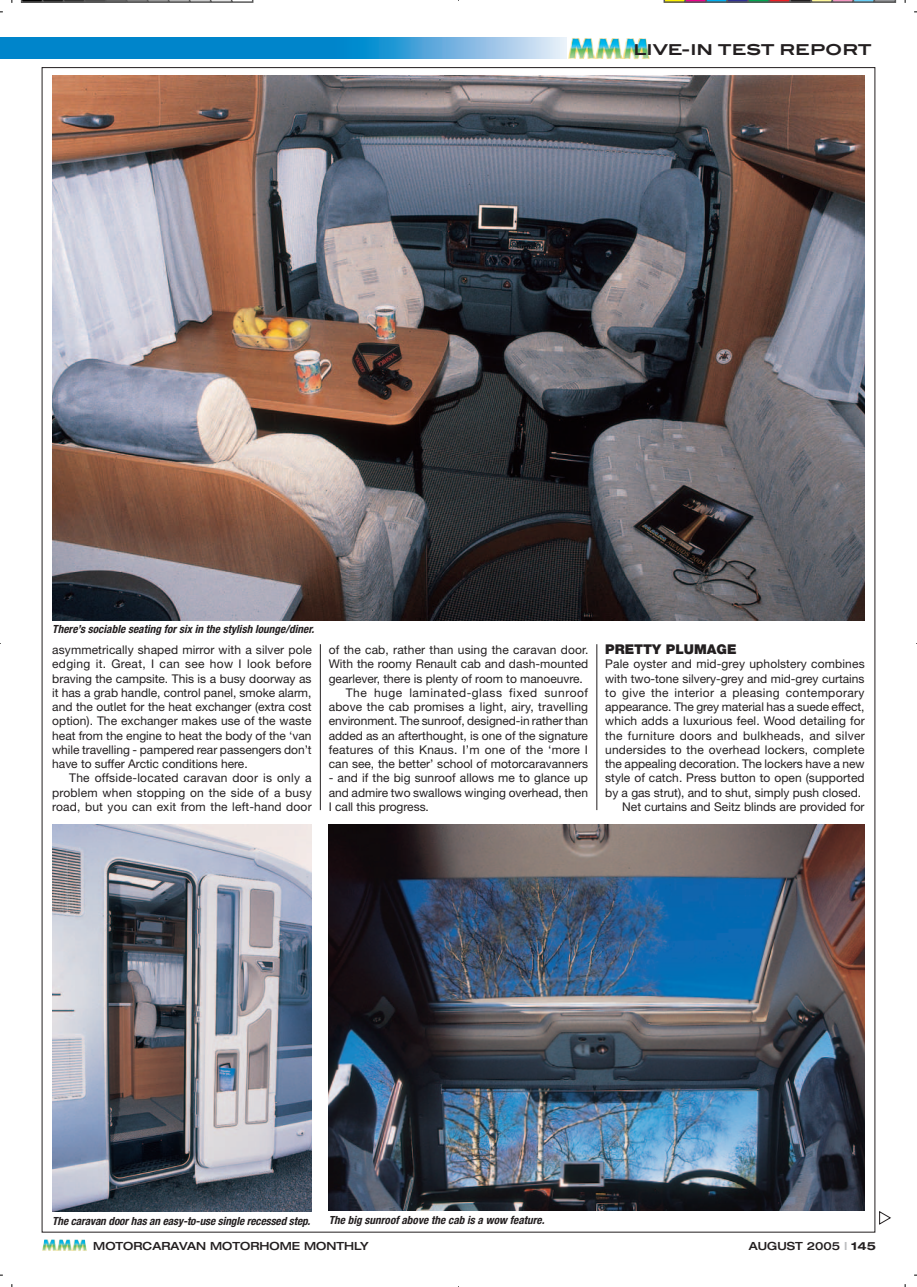
<style>
.page{position:relative;width:917px;height:1287px;background:#fff}
.page>*{position:absolute;margin:0;border:0;box-sizing:border-box;transform-origin:0 0}
.t1{font:700 15px "Blair ITC";letter-spacing:-.005em;color:#231f20}
.t2{font:900 13.5px "Helvetica Neue";color:#231f20}
.t3{font:12px/14.2px "Helvetica Neue";color:#231f20;text-align:justify}
.t4{font:12px "Helvetica Neue";letter-spacing:.02em;color:#231f20}
.t5{font:12px "Helvetica Neue";letter-spacing:.045em;color:#231f20}
.t6{font:italic 700 condensed 11.25px "Helvetica Neue";color:#231f20}
.t7{font:500 expanded 11.25px "Helvetica Neue";color:#231f20}
.s1{color:#bcbdc0}
.s2{font-weight:700}
</style>
<div class="page">
<div style="left:0;top:37px;width:363px;height:22px;background:#0085cb"></div>
<hr style="left:320px;top:644px;width:1px;height:166px;background:#231f20">
<hr style="left:596px;top:644px;width:1px;height:166px;background:#231f20">
<div style="left:333px;top:37px;width:233px;height:22px;background:linear-gradient(to right,#007dc9,#eeeaf7)"></div>
<img style="left:42px;top:1239px;width:45px;height:12px">
<img style="left:568px;top:38px;width:81px;height:21px">
<svg style="left:879px;top:1211px;width:11px;height:13px"></svg>
<img style="left:52px;top:824px;width:260px;height:387px">
<img style="left:329px;top:824px;width:535px;height:386px">
<img style="left:52px;top:76px;width:812px;height:544px">
<svg style="left:21px;top:0;width:232px;height:3px"></svg>
<svg style="left:663px;top:0;width:233px;height:3px"></svg>
<p class="t1" style="left:633px;top:40px;width:240px">LIVE-IN TEST REPORT</p>
<p class="t6" style="left:52px;top:622px;width:263px">There’s sociable seating for six in the stylish lounge/diner.</p>
<p class="t3" style="left:52px;top:642px;width:261px">asymmetrically shaped mirror with a silver pole edging it. Great, I can see how I look before braving the campsite. This is a busy doorway as it has a grab handle, control panel, smoke alarm, and the outlet for the heat exchanger (extra cost option). The exchanger makes use of the waste heat from the engine to heat the body of the ‘van while travelling - pampered rear passengers don’t have to suffer Arctic conditions here.</p>
<p class="t3" style="left:52px;top:771px;width:261px;text-indent:17px">The offside-located caravan door is only a problem when stopping on the side of a busy road, but you can exit from the left-hand door</p>
<p class="t3" style="left:329px;top:642px;width:261px">of the cab, rather than using the caravan door.</p>
<p class="t3" style="left:329px;top:657px;width:261px">With the roomy Renault cab and dash-mounted</p>
<p class="t3" style="left:329px;top:671px;width:256px">gearlever, there is plenty of room to manoeuvre.</p>
<p class="t5" style="left:346px;top:685px;width:244px">The huge laminated-glass fixed sunroof</p>
<p class="t3" style="left:329px;top:699px;width:261px">above the cab promises a light, airy, travelling</p>
<p class="t3" style="left:329px;top:714px;width:261px">environment. The sunroof, designed-in rather than</p>
<p class="t3" style="left:329px;top:728px;width:261px">added as an afterthought, is one of the signature</p>
<p class="t4" style="left:329px;top:742px;width:261px">features of this Knaus. I’m one of the ‘more I</p>
<p class="t3" style="left:329px;top:756px;width:261px">can see, the better’ school of motorcaravanners</p>
<p class="t3" style="left:329px;top:771px;width:261px">- and if the big sunroof allows me to glance up and admire two swallows winging overhead, then I call this progress.</p>
<p class="t2" style="left:605px;top:641px;width:133px">PRETTY PLUMAGE</p>
<p class="t3" style="left:605px;top:657px;width:261px;text-align:right">Pale oyster and mid-grey upholstery combines with two-tone silvery-grey and mid-grey curtains to give the interior a pleasing contemporary appearance. The grey material has a suede effect, which adds a luxurious feel. Wood detailing for the furniture doors and bulkheads, and silver undersides to the overhead lockers, complete the appealing decoration. The lockers have a new style of catch. Press button to open (supported by a gas strut), and to shut, simply push closed.<br>Net curtains and Seitz blinds are provided for</p>
<p class="t6" style="left:52px;top:1213px;width:259px">The caravan door has an easy-to-use single recessed step.</p>
<p class="t6" style="left:329px;top:1212px;width:217px">The big sunroof above the cab is a wow feature.</p>
<p class="t7" style="left:93px;top:1238px;width:277px">MOTORCARAVAN MOTORHOME MONTHLY</p>
<p class="t7" style="left:748px;top:1238px;width:129px">AUGUST 2005 <span class="s1">I</span> <span class="s2">145</span></p>
</div>
